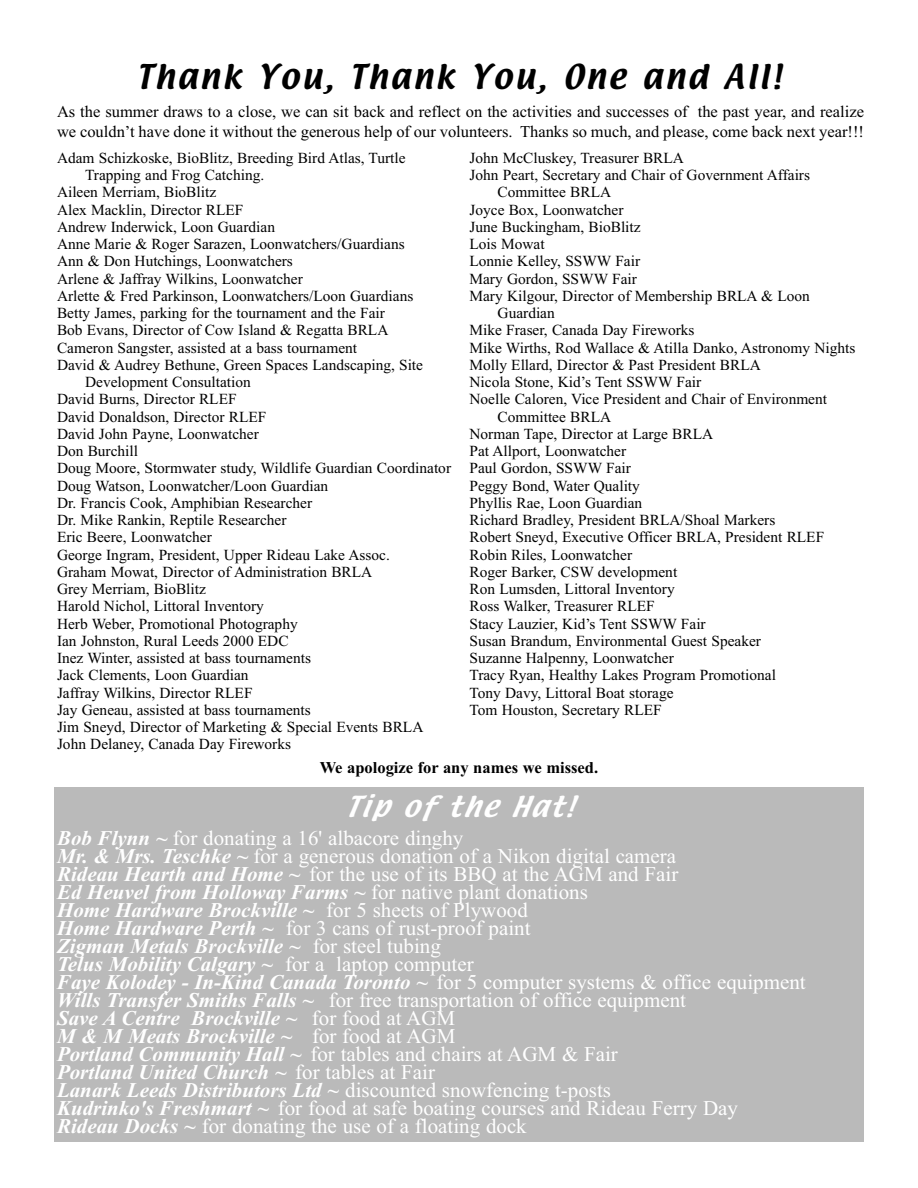
<style>
.page{position:relative;width:918px;height:1188px;background:#fff}
.page>*{position:absolute;margin:0;border:0;box-sizing:border-box;transform-origin:0 0}
.t1{font:30px "Textile";letter-spacing:.085em;color:#000}
.t2{font:italic 25.5px "Textile";letter-spacing:.09em;color:#fff}
.t3{font:21px/18px "Times New Roman";color:#fff}
.t4{font:16.5px/19.8px "Times New Roman";color:#000}
.t5{font:700 16.5px "Times New Roman";color:#000}
.t6{font:15.3px "Times New Roman";color:#000}
.s1{font-weight:700;font-style:italic}
</style>
<div class="page">
<div style="left:54px;top:788px;width:810px;height:354px;background:#bababa"></div>
<h1 class="t1" style="left:137px;top:63px;width:646px">Thank You, Thank You, One and All!</h1>
<p class="t4" style="left:57px;top:103px;width:809px">As the summer draws to a close, we can sit back and reflect on the activities and successes of the past year, and realize we couldn’t have done it without the generous help of our volunteers. Thanks so much, and please, come back next year!!!</p>
<p class="t6" style="left:57px;top:152px;width:350px">Adam Schizkoske, BioBlitz, Breeding Bird Atlas, Turtle</p>
<p class="t6" style="left:85px;top:170px;width:181px">Trapping and Frog Catching.</p>
<p class="t6" style="left:57px;top:187px;width:161px">Aileen Merriam, BioBlitz</p>
<p class="t6" style="left:57px;top:204px;width:188px">Alex Macklin, Director RLEF</p>
<p class="t6" style="left:57px;top:221px;width:220px">Andrew Inderwick, Loon Guardian</p>
<p class="t6" style="left:57px;top:239px;width:349px">Anne Marie &amp; Roger Sarazen, Loonwatchers/Guardians</p>
<p class="t6" style="left:57px;top:256px;width:237px">Ann &amp; Don Hutchings, Loonwatchers</p>
<p class="t6" style="left:57px;top:273px;width:247px">Arlene &amp; Jaffray Wilkins, Loonwatcher</p>
<p class="t6" style="left:57px;top:290px;width:358px">Arlette &amp; Fred Parkinson, Loonwatchers/Loon Guardians</p>
<p class="t6" style="left:57px;top:308px;width:330px">Betty James, parking for the tournament and the Fair</p>
<p class="t6" style="left:57px;top:325px;width:333px">Bob Evans, Director of Cow Island &amp; Regatta BRLA</p>
<p class="t6" style="left:57px;top:342px;width:302px">Cameron Sangster, assisted at a bass tournament</p>
<p class="t6" style="left:57px;top:359px;width:368px">David &amp; Audrey Bethune, Green Spaces Landscaping, Site</p>
<p class="t6" style="left:85px;top:377px;width:167px">Development Consultation</p>
<p class="t6" style="left:57px;top:394px;width:181px">David Burns, Director RLEF</p>
<p class="t6" style="left:57px;top:411px;width:211px">David Donaldson, Director RLEF</p>
<p class="t6" style="left:57px;top:428px;width:203px">David John Payne, Loonwatcher</p>
<p class="t6" style="left:57px;top:446px;width:83px">Don Burchill</p>
<p class="t6" style="left:57px;top:463px;width:396px">Doug Moore, Stormwater study, Wildlife Guardian Coordinator</p>
<p class="t6" style="left:57px;top:480px;width:273px">Doug Watson, Loonwatcher/Loon Guardian</p>
<p class="t6" style="left:57px;top:497px;width:257px">Dr. Francis Cook, Amphibian Researcher</p>
<p class="t6" style="left:57px;top:515px;width:231px">Dr. Mike Rankin, Reptile Researcher</p>
<p class="t6" style="left:57px;top:532px;width:156px">Eric Beere, Loonwatcher</p>
<p class="t6" style="left:57px;top:549px;width:334px">George Ingram, President, Upper Rideau Lake Assoc.</p>
<p class="t6" style="left:57px;top:566px;width:317px">Graham Mowat, Director of Administration BRLA</p>
<p class="t6" style="left:57px;top:584px;width:150px">Grey Merriam, BioBlitz</p>
<p class="t6" style="left:57px;top:601px;width:208px">Harold Nichol, Littoral Inventory</p>
<p class="t6" style="left:57px;top:618px;width:242px">Herb Weber, Promotional Photography</p>
<p class="t6" style="left:57px;top:635px;width:233px">Ian Johnston, Rural Leeds 2000 EDC</p>
<p class="t6" style="left:57px;top:653px;width:256px">Inez Winter, assisted at bass tournaments</p>
<p class="t6" style="left:57px;top:670px;width:193px">Jack Clements, Loon Guardian</p>
<p class="t6" style="left:57px;top:687px;width:197px">Jaffray Wilkins, Director RLEF</p>
<p class="t6" style="left:57px;top:704px;width:255px">Jay Geneau, assisted at bass tournaments</p>
<p class="t6" style="left:57px;top:722px;width:368px">Jim Sneyd, Director of Marketing &amp; Special Events BRLA</p>
<p class="t6" style="left:57px;top:739px;width:236px">John Delaney, Canada Day Fireworks</p>
<p class="t6" style="left:470px;top:152px;width:216px">John McCluskey, Treasurer BRLA</p>
<p class="t6" style="left:470px;top:170px;width:342px">John Peart, Secretary and Chair of Government Affairs</p>
<p class="t6" style="left:498px;top:187px;width:115px">Committee BRLA</p>
<p class="t6" style="left:470px;top:204px;width:156px">Joyce Box, Loonwatcher</p>
<p class="t6" style="left:470px;top:221px;width:173px">June Buckingham, BioBlitz</p>
<p class="t6" style="left:470px;top:239px;width:77px">Lois Mowat</p>
<p class="t6" style="left:470px;top:256px;width:172px">Lonnie Kelley, SSWW Fair</p>
<p class="t6" style="left:470px;top:273px;width:169px">Mary Gordon, SSWW Fair</p>
<p class="t6" style="left:470px;top:290px;width:342px">Mary Kilgour, Director of Membership BRLA &amp; Loon</p>
<p class="t6" style="left:498px;top:308px;width:59px">Guardian</p>
<p class="t6" style="left:470px;top:325px;width:227px">Mike Fraser, Canada Day Fireworks</p>
<p class="t6" style="left:470px;top:342px;width:387px">Mike Wirths, Rod Wallace &amp; Atilla Danko, Astronomy Nights</p>
<p class="t6" style="left:470px;top:359px;width:293px">Molly Ellard, Director &amp; Past President BRLA</p>
<p class="t6" style="left:470px;top:377px;width:233px">Nicola Stone, Kid’s Tent SSWW Fair</p>
<p class="t6" style="left:470px;top:394px;width:359px">Noelle Caloren, Vice President and Chair of Environment</p>
<p class="t6" style="left:498px;top:411px;width:115px">Committee BRLA</p>
<p class="t6" style="left:470px;top:428px;width:245px">Norman Tape, Director at Large BRLA</p>
<p class="t6" style="left:470px;top:446px;width:158px">Pat Allport, Loonwatcher</p>
<p class="t6" style="left:470px;top:463px;width:163px">Paul Gordon, SSWW Fair</p>
<p class="t6" style="left:470px;top:480px;width:172px">Peggy Bond, Water Quality</p>
<p class="t6" style="left:470px;top:497px;width:174px">Phyllis Rae, Loon Guardian</p>
<p class="t6" style="left:470px;top:515px;width:307px">Richard Bradley, President BRLA/Shoal Markers</p>
<p class="t6" style="left:470px;top:532px;width:356px">Robert Sneyd, Executive Officer BRLA, President RLEF</p>
<p class="t6" style="left:470px;top:549px;width:164px">Robin Riles, Loonwatcher</p>
<p class="t6" style="left:470px;top:566px;width:209px">Roger Barker, CSW development</p>
<p class="t6" style="left:470px;top:584px;width:207px">Ron Lumsden, Littoral Inventory</p>
<p class="t6" style="left:470px;top:601px;width:187px">Ross Walker, Treasurer RLEF</p>
<p class="t6" style="left:470px;top:618px;width:238px">Stacy Lauzier, Kid’s Tent SSWW Fair</p>
<p class="t6" style="left:470px;top:635px;width:293px">Susan Brandum, Environmental Guest Speaker</p>
<p class="t6" style="left:470px;top:653px;width:206px">Suzanne Halpenny, Loonwatcher</p>
<p class="t6" style="left:470px;top:670px;width:308px">Tracy Ryan, Healthy Lakes Program Promotional</p>
<p class="t6" style="left:470px;top:687px;width:206px">Tony Davy, Littoral Boat storage</p>
<p class="t6" style="left:470px;top:704px;width:194px">Tom Houston, Secretary RLEF</p>
<p class="t5" style="left:320px;top:762px;width:280px">We apologize for any names we missed.</p>
<h2 class="t2" style="left:345px;top:795px;width:229px">Tip of the Hat!</h2>
<p class="t3" style="left:57px;top:831px;width:750px"><span class="s1">Bob Flynn ~</span> for donating a 16' albacore dinghy<br><span class="s1">Mr. &amp; Mrs. Teschke ~</span> for a generous donation of a Nikon digital camera<br><span class="s1">Rideau Hearth and Home ~</span> for the use of its BBQ at the AGM and Fair<br><span class="s1">Ed Heuvel from Holloway Farms ~</span> for native plant donations<br><span class="s1">Home Hardware Brockville ~</span> for 5 sheets of Plywood<br><span class="s1">Home Hardware Perth ~</span> for 3 cans of rust-proof paint<br><span class="s1">Zigman Metals Brockville ~</span> for steel tubing<br><span class="s1">Telus Mobility Calgary ~</span> for a laptop computer<br><span class="s1">Faye Kolodey - In-Kind Canada Toronto ~</span> for 5 computer systems &amp; office equipment <span class="s1">Wills Transfer Smiths Falls ~</span> for free transportation of office equipment<br><span class="s1">Save A Centre Brockville ~</span> for food at AGM<br><span class="s1">M &amp; M Meats Brockville ~</span> for food at AGM<br><span class="s1">Portland Community Hall ~</span> for tables and chairs at AGM &amp; Fair<br><span class="s1">Portland United Church ~</span> for tables at Fair<br><span class="s1">Lanark Leeds Distributors Ltd ~</span> discounted snowfencing t-posts<br><span class="s1">Kudrinko's Freshmart ~</span> for food at safe boating courses and Rideau Ferry Day<br><span class="s1">Rideau Docks ~</span> for donating the use of a floating dock</p>
</div>
